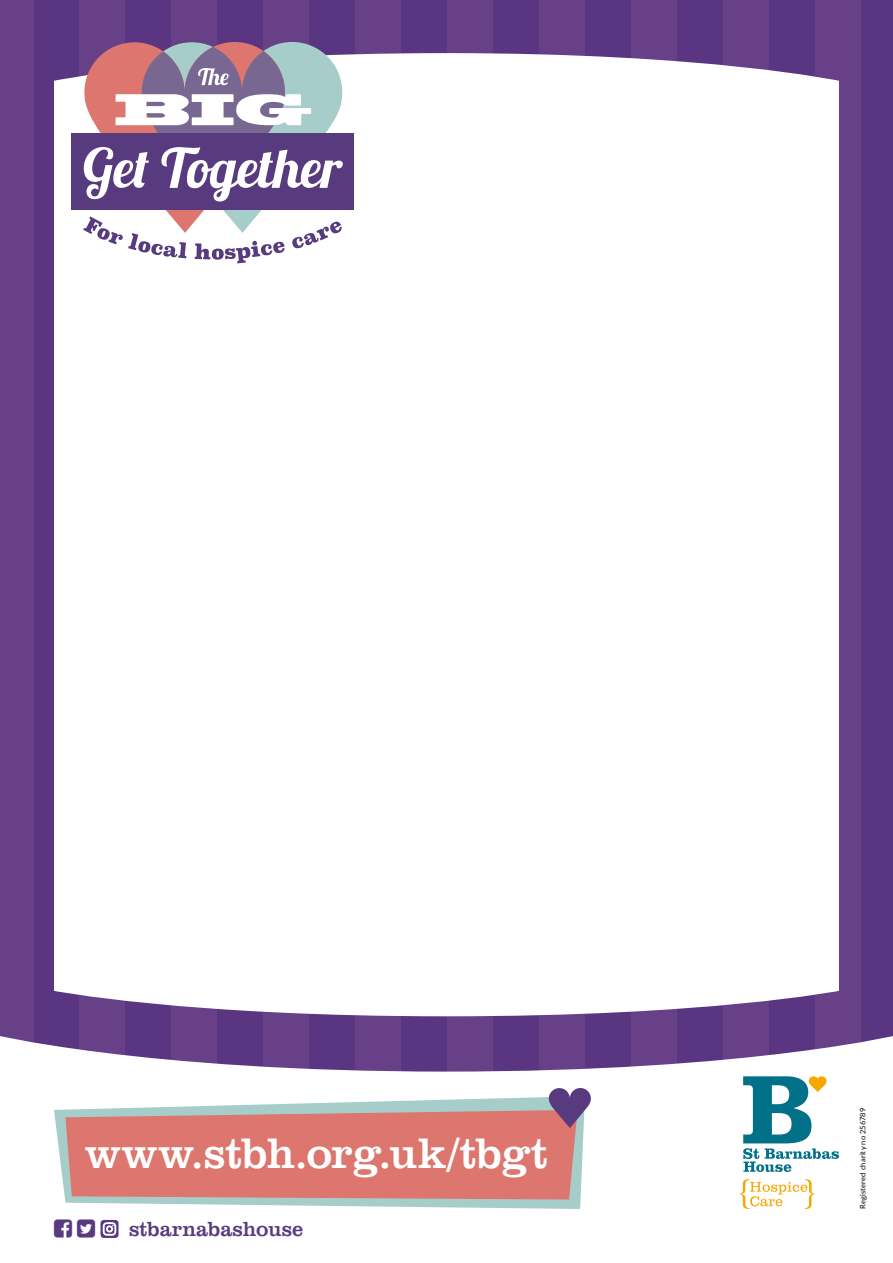
<style>
.page{position:relative;width:893px;height:1263px;background:#5a3581}
.page>*{position:absolute;margin:0;border:0;box-sizing:border-box;transform-origin:0 0}
.t1{font:43.95px "Clarendon BT";letter-spacing:-.02em;color:#fff}
.t2{font:21px "Clarendon BT";letter-spacing:-.005em;color:#583a7f}
.t3{font:7.5px "Lato";letter-spacing:.02em;color:#000}
</style>
<div class="page">
<div style="left:0;top:0;width:33px;height:1263px;background:#674088"></div>
<div style="left:79px;top:0;width:46px;height:1263px;background:#674088"></div>
<div style="left:171px;top:0;width:46px;height:1263px;background:#674088"></div>
<div style="left:263px;top:0;width:46px;height:1263px;background:#674088"></div>
<div style="left:355px;top:0;width:46px;height:1263px;background:#674088"></div>
<div style="left:447px;top:0;width:46px;height:1263px;background:#674088"></div>
<div style="left:539px;top:0;width:46px;height:1263px;background:#674088"></div>
<div style="left:631px;top:0;width:46px;height:1263px;background:#674088"></div>
<div style="left:723px;top:0;width:46px;height:1263px;background:#674088"></div>
<div style="left:815px;top:0;width:46px;height:1263px;background:#674088"></div>
<svg style="left:0;top:1033px;width:893px;height:230px;fill:#fff"></svg>
<div style="left:54px;top:53px;width:785px;height:963px;background:#fff"></div>
<div style="left:72px;top:133px;width:282px;height:77px;background:#583a7f"></div>
<svg style="left:83px;top:42px;width:260px;height:221px"></svg>
<svg style="left:739px;top:1179px;width:76px;height:30px;background:#fdedcc"></svg>
<svg style="left:743px;top:1076px;width:96px;height:96px;background:#95c2c8"></svg>
<svg style="left:54px;top:1096px;width:531px;height:113px;background:#cee3e1"></svg>
<svg style="left:65px;top:1110px;width:512px;height:89px;background:#d87c74"></svg>
<svg style="left:549px;top:1088px;width:42px;height:40px"></svg>
<svg style="left:54px;top:1219px;width:65px;height:19px"></svg>
<h1 class="t1" style="left:85px;top:1126px;width:466px">www.stbh.org.uk/tbgt</h1>
<h2 class="t2" style="left:129px;top:1216px;width:176px">stbarnabashouse</h2>
<p class="t3" style="left:857px;top:1209px;width:103px;rotate:-90deg">Registered charity no 256789</p>
</div>
